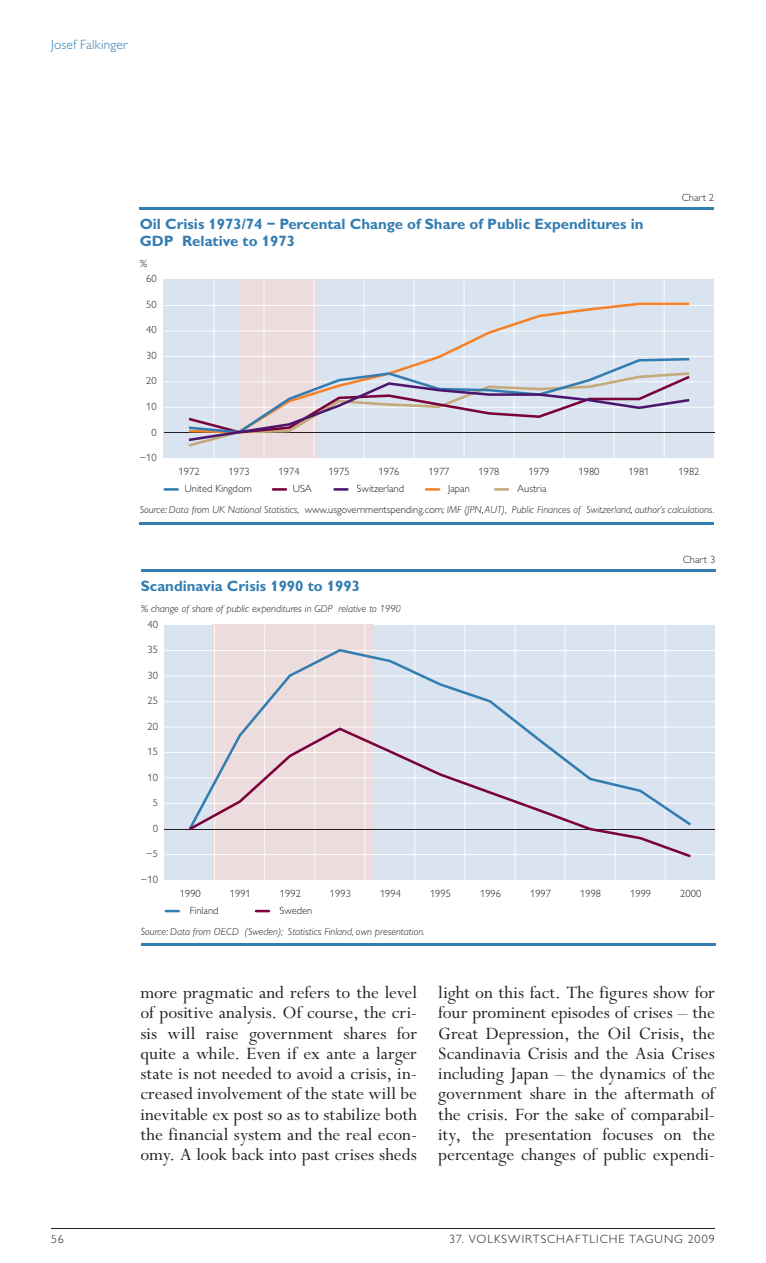
<style>
.page{position:relative;width:766px;height:1263px;background:#fff}
.page>*{position:absolute;margin:0;border:0;box-sizing:border-box;transform-origin:0 0}
.t1{font:19.5px/20.2px "Perpetua";color:#231f20;text-align:justify}
.t2{font:700 15px/17px "Gill Alternate One";color:#337db1}
.t3{font:300 13.5px "Gill Alternate One";color:#337db1}
.t4{font:300 12px "Gill Alternate One";letter-spacing:.085em;color:#231f20}
.t5{font:italic 300 10.5px/21.3px "Gill Alternate One";color:#231f20}
.t6{font:300 10.5px "Gill Alternate One";color:#231f20}
.s1{font-style:normal}
</style>
<div class="page">
<hr style="left:51px;top:1228px;width:663px;height:1px;background:#231f20">
<div style="left:163px;top:280px;width:550px;height:178px;background:#dae4f0"></div>
<hr style="left:140px;top:207px;width:574px;height:3px;background:#337db1">
<hr style="left:272px;top:488px;width:15px;height:3px;background:#7a013b">
<hr style="left:140px;top:522px;width:574px;height:2px;background:#337db1">
<hr style="left:163px;top:488px;width:16px;height:3px;background:#337db1">
<div style="left:239px;top:280px;width:79px;height:178px;background:#ecdcde"></div>
<hr style="left:164px;top:407px;width:550px;height:1px;background:#fff">
<hr style="left:164px;top:381px;width:550px;height:1px;background:#fff">
<hr style="left:164px;top:356px;width:550px;height:1px;background:#fff">
<hr style="left:164px;top:331px;width:550px;height:1px;background:#fff">
<hr style="left:164px;top:305px;width:550px;height:1px;background:#fff">
<hr style="left:213px;top:280px;width:1px;height:178px;background:#fff">
<hr style="left:263px;top:280px;width:1px;height:178px;background:#fff">
<hr style="left:313px;top:280px;width:1px;height:178px;background:#fff">
<hr style="left:363px;top:280px;width:1px;height:178px;background:#fff">
<hr style="left:413px;top:280px;width:1px;height:178px;background:#fff">
<hr style="left:463px;top:280px;width:1px;height:178px;background:#fff">
<hr style="left:513px;top:280px;width:1px;height:178px;background:#fff">
<hr style="left:563px;top:280px;width:1px;height:178px;background:#fff">
<hr style="left:613px;top:280px;width:1px;height:178px;background:#fff">
<hr style="left:663px;top:280px;width:1px;height:178px;background:#fff">
<hr style="left:164px;top:432px;width:550px;height:1px;background:#231f20">
<hr style="left:333px;top:488px;width:15px;height:3px;background:#4c166e">
<hr style="left:425px;top:488px;width:15px;height:3px;background:#f58229">
<hr style="left:494px;top:488px;width:15px;height:3px;background:#c3aa78">
<svg style="left:189px;top:303px;width:500px;height:55px"></svg>
<svg style="left:188px;top:358px;width:501px;height:89px"></svg>
<div style="left:164px;top:625px;width:551px;height:255px;background:#dae4f0"></div>
<div style="left:212px;top:625px;width:162px;height:255px;background:#ecdcde"></div>
<hr style="left:141px;top:569px;width:574px;height:3px;background:#337db1">
<svg style="left:255px;top:910px;width:15px;height:2px"></svg>
<hr style="left:141px;top:943px;width:574px;height:3px;background:#337db1">
<svg style="left:164px;top:910px;width:16px;height:2px"></svg>
<hr style="left:164px;top:854px;width:551px;height:1px;background:#fff">
<hr style="left:164px;top:803px;width:551px;height:1px;background:#fff">
<hr style="left:164px;top:777px;width:551px;height:1px;background:#fff">
<hr style="left:164px;top:752px;width:551px;height:1px;background:#fff">
<hr style="left:164px;top:727px;width:551px;height:1px;background:#fff">
<hr style="left:164px;top:701px;width:551px;height:1px;background:#fff">
<hr style="left:164px;top:675px;width:551px;height:1px;background:#fff">
<hr style="left:164px;top:650px;width:551px;height:1px;background:#fff">
<hr style="left:214px;top:625px;width:1px;height:255px;background:#fff">
<hr style="left:264px;top:625px;width:1px;height:255px;background:#fff">
<hr style="left:314px;top:625px;width:1px;height:255px;background:#fff">
<hr style="left:364px;top:625px;width:1px;height:255px;background:#fff">
<hr style="left:414px;top:625px;width:1px;height:255px;background:#fff">
<hr style="left:464px;top:625px;width:1px;height:255px;background:#fff">
<hr style="left:514px;top:625px;width:1px;height:255px;background:#fff">
<hr style="left:564px;top:625px;width:1px;height:255px;background:#fff">
<hr style="left:614px;top:625px;width:1px;height:255px;background:#fff">
<hr style="left:664px;top:625px;width:1px;height:255px;background:#fff">
<hr style="left:164px;top:829px;width:551px;height:1px;background:#231f20">
<svg style="left:188px;top:649px;width:503px;height:180px"></svg>
<svg style="left:189px;top:727px;width:501px;height:130px"></svg>
<p class="t3" style="left:51px;top:37px;width:79px">Josef Falkinger</p>
<p class="t2" style="left:140px;top:215px;width:505px">Oil Crisis 1973/74 – Percental Change of Share of Public Expenditures in<br>GDP Relative to 1973</p>
<p class="t5" style="left:140px;top:253px;width:9px">%</p>
<p class="t6" style="left:146px;top:273px;width:12px">60</p>
<p class="t6" style="left:146px;top:298px;width:12px">50</p>
<p class="t6" style="left:146px;top:324px;width:12px">40</p>
<p class="t6" style="left:146px;top:350px;width:12px">30</p>
<p class="t6" style="left:146px;top:375px;width:12px">20</p>
<p class="t6" style="left:146px;top:401px;width:12px">10</p>
<p class="t6" style="left:151px;top:426px;width:7px">0</p>
<p class="t6" style="left:139px;top:452px;width:19px">–10</p>
<p class="t6" style="left:681px;top:192px;width:34px">Chart 2</p>
<p class="t6" style="left:178px;top:465px;width:22px">1972</p>
<p class="t6" style="left:228px;top:465px;width:22px">1973</p>
<p class="t6" style="left:278px;top:465px;width:22px">1974</p>
<p class="t6" style="left:328px;top:465px;width:22px">1975</p>
<p class="t6" style="left:378px;top:465px;width:22px">1976</p>
<p class="t6" style="left:428px;top:465px;width:22px">1977</p>
<p class="t6" style="left:478px;top:465px;width:22px">1978</p>
<p class="t6" style="left:528px;top:465px;width:22px">1979</p>
<p class="t6" style="left:578px;top:465px;width:22px">1980</p>
<p class="t6" style="left:628px;top:465px;width:22px">1981</p>
<p class="t6" style="left:678px;top:465px;width:22px">1982</p>
<p class="t6" style="left:356px;top:483px;width:49px">Switzerland</p>
<p class="t6" style="left:448px;top:483px;width:23px">Japan</p>
<p class="t6" style="left:517px;top:483px;width:31px">Austria</p>
<p class="t5" style="left:140px;top:478px;width:576px;text-indent:153px"><span class="s1">USA<br></span>Source: Data from UK National Statistics, <span class="s1">www.usgovernmentspending.com</span>; IMF (JPN, AUT), Public Finances of Switzerland, author’s calculations.</p>
<p class="t6" style="left:184px;top:483px;width:69px">United Kingdom</p>
<p class="t2" style="left:141px;top:577px;width:221px">Scandinavia Crisis 1990 to 1993</p>
<p class="t5" style="left:141px;top:598px;width:261px">% change of share of public expenditures in GDP relative to 1990</p>
<p class="t6" style="left:147px;top:618px;width:12px">40</p>
<p class="t6" style="left:147px;top:644px;width:12px">35</p>
<p class="t6" style="left:147px;top:669px;width:12px">30</p>
<p class="t6" style="left:147px;top:695px;width:12px">25</p>
<p class="t6" style="left:147px;top:720px;width:12px">20</p>
<p class="t6" style="left:147px;top:746px;width:12px">15</p>
<p class="t6" style="left:147px;top:771px;width:12px">10</p>
<p class="t6" style="left:153px;top:797px;width:7px">5</p>
<p class="t6" style="left:153px;top:822px;width:7px">0</p>
<p class="t6" style="left:146px;top:848px;width:14px">–5</p>
<p class="t6" style="left:140px;top:873px;width:19px">–10</p>
<p class="t6" style="left:682px;top:554px;width:34px">Chart 3</p>
<p class="t6" style="left:180px;top:888px;width:22px">1990</p>
<p class="t6" style="left:230px;top:888px;width:22px">1991</p>
<p class="t6" style="left:280px;top:888px;width:22px">1992</p>
<p class="t6" style="left:330px;top:888px;width:22px">1993</p>
<p class="t6" style="left:380px;top:888px;width:22px">1994</p>
<p class="t6" style="left:430px;top:888px;width:22px">1995</p>
<p class="t6" style="left:480px;top:888px;width:22px">1996</p>
<p class="t6" style="left:530px;top:888px;width:22px">1997</p>
<p class="t6" style="left:580px;top:888px;width:22px">1998</p>
<p class="t6" style="left:630px;top:888px;width:22px">1999</p>
<p class="t6" style="left:680px;top:888px;width:22px">2000</p>
<p class="t6" style="left:279px;top:904px;width:34px">Sweden</p>
<p class="t5" style="left:141px;top:921px;width:286px">Source: Data from OECD (Sweden); Statistics Finland, own presentation.</p>
<p class="t6" style="left:190px;top:904px;width:30px">Finland</p>
<p class="t1" style="left:140px;top:983px;width:278px">more pragmatic and refers to the level of positive analysis. Of course, the cri&shy;sis will raise government shares for quite a while. Even if ex ante a larger state is not needed to avoid a crisis, in&shy;creased involvement of the state will be inevitable ex post so as to stabilize both the financial system and the real econ&shy;omy. A look back into past crises sheds</p>
<p class="t1" style="left:438px;top:983px;width:279px">light on this fact. The figures show for four prominent episodes of crises – the Great Depression, the Oil Crisis, the Scandinavia Crisis and the Asia Crises including Japan – the dynamics of the government share in the aftermath of the crisis. For the sake of comparabil&shy;ity, the presentation focuses on the percentage changes of public expendi-</p>
<p class="t4" style="left:51px;top:1232px;width:14px">56</p>
<p class="t4" style="left:449px;top:1232px;width:267px">37. VOLKSWIRTSCHAFTLICHE TAGUNG 2009</p>
</div>
